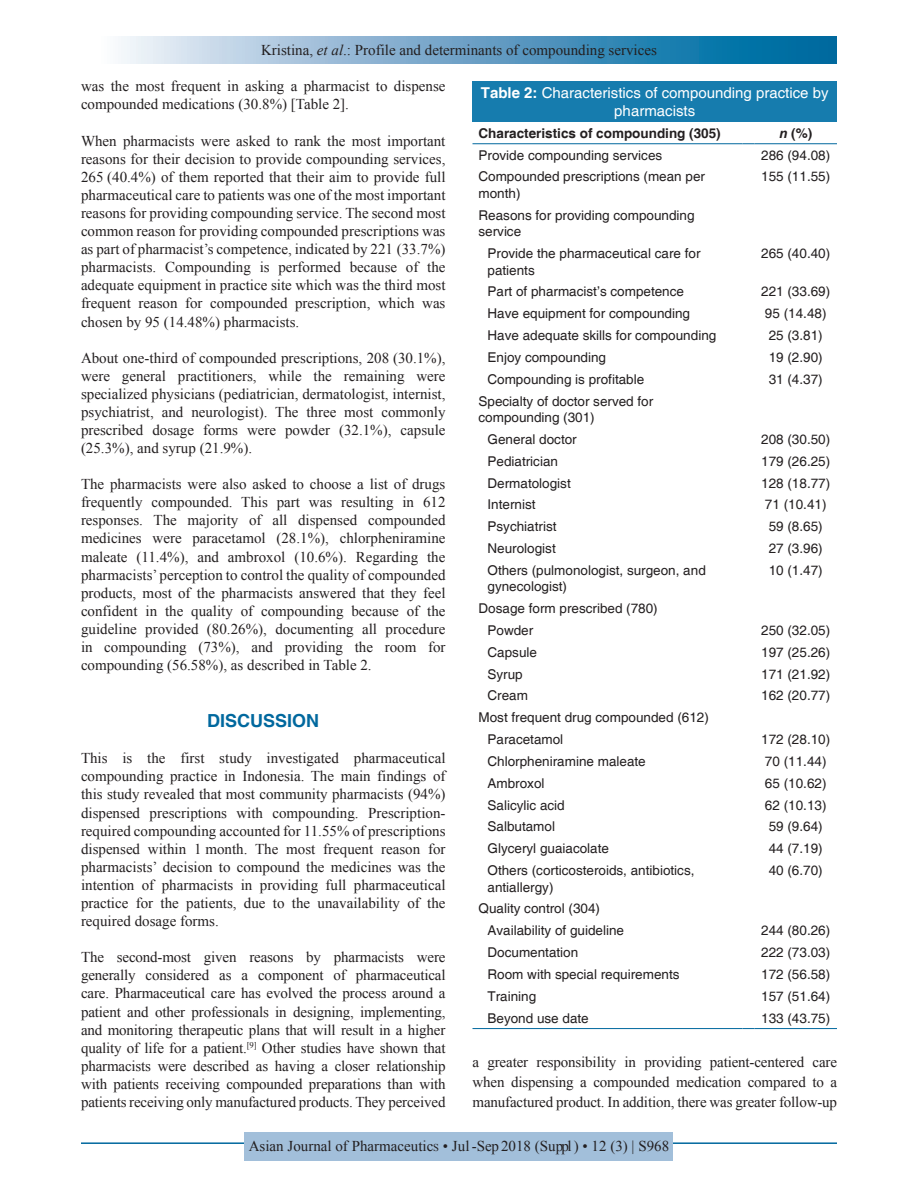
<style>
.page{position:relative;width:918px;height:1188px;background:#fff}
.page>*{position:absolute;margin:0;border:0;box-sizing:border-box;transform-origin:0 0}
.t1{font:700 18px "Helvetica";color:#00689e}
.TX{font:15px/18.1px "Times New Roman";color:#231f20;text-align:justify}
.RF{font:15px "Times New Roman";color:#231f20}
.TT{font:15px/18px "Helvetica";color:#fff;text-align:center}
.TB{font:13.5px/16.5px "Helvetica";color:#231f20}
.TCH{font:700 13.5px "Helvetica";color:#231f20}
.TBL{font:13.5px "Helvetica";color:#231f20}
.s1{font-style:italic}
.s2{font-weight:700}
.s3{font-size:10.5px}
.s4{font-style:inherit}
</style>
<div class="page">
<div style="left:81px;top:37px;width:756px;height:27px;background:linear-gradient(to right,#fcf4fb,#005d99)"></div>
<hr style="left:81px;top:1142px;width:756px;height:2px;background:#00689e">
<div style="left:245px;top:1132px;width:428px;height:28px;background:#a2bfda"></div>
<div style="left:472px;top:81px;width:365px;height:41px;background:#167cae"></div>
<hr style="left:472px;top:1028px;width:270px;height:1px;background:#00689e">
<svg style="left:742px;top:1028px;width:12px;height:1px"></svg>
<hr style="left:754px;top:1028px;width:83px;height:1px;background:#00689e">
<hr style="left:472px;top:143px;width:270px;height:1px;background:#00689e">
<svg style="left:742px;top:143px;width:12px;height:1px"></svg>
<hr style="left:754px;top:143px;width:83px;height:1px;background:#00689e">
<p class="TX" style="left:261px;top:41px;width:397px">Kristina, <span class="s1">et al</span>.: Profile and determinants of compounding services</p>
<p class="TX" style="left:81px;top:77px;width:366px">was the most frequent in asking a pharmacist to dispense compounded medications (30.8%) [Table 2].</p>
<p class="TX" style="left:81px;top:131px;width:366px">When pharmacists were asked to rank the most important reasons for their decision to provide compounding services, 265 (40.4%) of them reported that their aim to provide full pharmaceutical care to patients was one of the most important reasons for providing compounding service. The second most common reason for providing compounded prescriptions was as part of pharmacist’s competence, indicated by 221 (33.7%) pharmacists. Compounding is performed because of the adequate equipment in practice site which was the third most frequent reason for compounded prescription, which was chosen by 95 (14.48%) pharmacists.</p>
<p class="TX" style="left:81px;top:348px;width:366px">About one-third of compounded prescriptions, 208 (30.1%), were general practitioners, while the remaining were specialized physicians (pediatrician, dermatologist, internist, psychiatrist, and neurologist). The three most commonly prescribed dosage forms were powder (32.1%), capsule (25.3%), and syrup (21.9%).</p>
<p class="TX" style="left:81px;top:475px;width:366px">The pharmacists were also asked to choose a list of drugs frequently compounded. This part was resulting in 612 responses. The majority of all dispensed compounded medicines were paracetamol (28.1%), chlorpheniramine maleate (11.4%), and ambroxol (10.6%). Regarding the pharmacists’ perception to control the quality of compounded products, most of the pharmacists answered that they feel confident in the quality of compounding because of the guideline provided (80.26%), documenting all procedure in compounding (73%), and providing the room for compounding (56.58%), as described in Table 2.</p>
<h1 class="t1" style="left:207px;top:710px;width:114px">DISCUSSION</h1>
<p class="TX" style="left:81px;top:749px;width:366px">This is the first study investigated pharmaceutical compounding practice in Indonesia. The main findings of this study revealed that most community pharmacists (94%) dispensed prescriptions with compounding. Prescription&shy;required compounding accounted for 11.55% of prescriptions dispensed within 1 month. The most frequent reason for pharmacists’ decision to compound the medicines was the intention of pharmacists in providing full pharmaceutical practice for the patients, due to the unavailability of the required dosage forms.</p>
<p class="TX" style="left:81px;top:948px;width:366px">The second-most given reasons by pharmacists were generally considered as a component of pharmaceutical care. Pharmaceutical care has evolved the process around a patient and other professionals in designing, implementing, and monitoring therapeutic plans that will result in a higher quality of life for a patient.<sup>[9]</sup> Other studies have shown that pharmacists were described as having a closer relationship with patients receiving compounded preparations than with patients receiving only manufactured products. They perceived</p>
<p class="TT" style="left:481px;top:84px;width:349px"><span class="s2">Table 2:</span> Characteristics of compounding practice by pharmacists</p>
<p class="TCH" style="left:478px;top:125px;width:244px">Characteristics of compounding (305)</p>
<p class="TCH" style="left:779px;top:125px;width:34px"><span class="s1">n</span> (%)</p>
<p class="TB" style="left:478px;top:147px;width:185px">Provide compounding services</p>
<p class="TB" style="left:761px;top:147px;width:71px">286 (94.08)</p>
<p class="TB" style="left:478px;top:169px;width:228px">Compounded prescriptions (mean per month)</p>
<p class="TB" style="left:761px;top:169px;width:71px">155 (11.55)</p>
<p class="TB" style="left:478px;top:207px;width:218px">Reasons for providing compounding service</p>
<p class="TB" style="left:488px;top:246px;width:215px">Provide the pharmaceutical care for patients</p>
<p class="TB" style="left:761px;top:246px;width:71px">265 (40.40)</p>
<p class="TB" style="left:488px;top:284px;width:198px">Part of pharmacist’s competence</p>
<p class="TB" style="left:761px;top:284px;width:71px">221 (33.69)</p>
<p class="TB" style="left:488px;top:306px;width:204px">Have equipment for compounding</p>
<p class="TB" style="left:765px;top:306px;width:63px">95 (14.48)</p>
<p class="TB" style="left:488px;top:328px;width:230px">Have adequate skills for compounding</p>
<p class="TB" style="left:769px;top:328px;width:56px">25 (3.81)</p>
<p class="TB" style="left:488px;top:349px;width:120px">Enjoy compounding</p>
<p class="TB" style="left:769px;top:349px;width:56px">19 (2.90)</p>
<p class="TB" style="left:488px;top:371px;width:158px">Compounding is profitable</p>
<p class="TB" style="left:769px;top:371px;width:56px">31 (4.37)</p>
<p class="TB" style="left:478px;top:393px;width:176px">Specialty of doctor served for compounding (301)</p>
<p class="TB" style="left:488px;top:431px;width:91px">General doctor</p>
<p class="TB" style="left:761px;top:431px;width:71px">208 (30.50)</p>
<p class="TB" style="left:488px;top:453px;width:72px">Pediatrician</p>
<p class="TB" style="left:761px;top:453px;width:71px">179 (26.25)</p>
<p class="TB" style="left:488px;top:475px;width:85px">Dermatologist</p>
<p class="TB" style="left:761px;top:475px;width:71px">128 (18.77)</p>
<p class="TB" style="left:488px;top:497px;width:50px">Internist</p>
<p class="TB" style="left:765px;top:497px;width:63px">71 (10.41)</p>
<p class="TB" style="left:488px;top:519px;width:71px">Psychiatrist</p>
<p class="TB" style="left:769px;top:519px;width:56px">59 (8.65)</p>
<p class="TB" style="left:488px;top:541px;width:70px">Neurologist</p>
<p class="TB" style="left:769px;top:541px;width:56px">27 (3.96)</p>
<p class="TB" style="left:488px;top:562px;width:220px">Others (pulmonologist, surgeon, and gynecologist)</p>
<p class="TB" style="left:769px;top:562px;width:56px">10 (1.47)</p>
<p class="TB" style="left:478px;top:601px;width:181px">Dosage form prescribed (780)</p>
<p class="TB" style="left:488px;top:622px;width:47px">Powder</p>
<p class="TB" style="left:761px;top:622px;width:71px">250 (32.05)</p>
<p class="TB" style="left:488px;top:644px;width:51px">Capsule</p>
<p class="TB" style="left:761px;top:644px;width:71px">197 (25.26)</p>
<p class="TB" style="left:488px;top:666px;width:37px">Syrup</p>
<p class="TB" style="left:761px;top:666px;width:71px">171 (21.92)</p>
<p class="TB" style="left:488px;top:688px;width:42px">Cream</p>
<p class="TB" style="left:761px;top:688px;width:71px">162 (20.77)</p>
<p class="TB" style="left:478px;top:710px;width:232px">Most frequent drug compounded (612)</p>
<p class="TB" style="left:488px;top:732px;width:77px">Paracetamol</p>
<p class="TB" style="left:761px;top:732px;width:71px">172 (28.10)</p>
<p class="TB" style="left:488px;top:753px;width:160px">Chlorpheniramine maleate</p>
<p class="TB" style="left:765px;top:753px;width:63px">70 (11.44)</p>
<p class="TB" style="left:488px;top:775px;width:59px">Ambroxol</p>
<p class="TB" style="left:765px;top:775px;width:63px">65 (10.62)</p>
<p class="TB" style="left:488px;top:797px;width:79px">Salicylic acid</p>
<p class="TB" style="left:765px;top:797px;width:63px">62 (10.13)</p>
<p class="TB" style="left:488px;top:819px;width:69px">Salbutamol</p>
<p class="TB" style="left:769px;top:819px;width:56px">59 (9.64)</p>
<p class="TB" style="left:488px;top:841px;width:123px">Glyceryl guaiacolate</p>
<p class="TB" style="left:769px;top:841px;width:56px">44 (7.19)</p>
<p class="TB" style="left:488px;top:863px;width:209px">Others (corticosteroids, antibiotics, antiallergy)</p>
<p class="TB" style="left:769px;top:863px;width:56px">40 (6.70)</p>
<p class="TB" style="left:478px;top:901px;width:123px">Quality control (304)</p>
<p class="TB" style="left:488px;top:923px;width:138px">Availability of guideline</p>
<p class="TB" style="left:761px;top:923px;width:71px">244 (80.26)</p>
<p class="TB" style="left:488px;top:945px;width:92px">Documentation</p>
<p class="TB" style="left:761px;top:945px;width:71px">222 (73.03)</p>
<p class="TB" style="left:488px;top:966px;width:194px">Room with special requirements</p>
<p class="TB" style="left:761px;top:966px;width:71px">172 (56.58)</p>
<p class="TB" style="left:488px;top:988px;width:50px">Training</p>
<p class="TB" style="left:761px;top:988px;width:71px">157 (51.64)</p>
<p class="TBL" style="left:488px;top:1010px;width:103px">Beyond use date</p>
<p class="TBL" style="left:761px;top:1010px;width:71px">133 (43.75)</p>
<p class="TX" style="left:472px;top:1052px;width:366px;line-height:20px">a greater responsibility in providing patient-centered care when dispensing a compounded medication compared to a manufactured product. In addition, there was greater follow-up</p>
<p class="RF" style="left:249px;top:1136px;width:422px">Asian Journal of Pharmaceutic<span class="s3">s</span> <span class="s4">•</span> Jul -Sep 2018 (Suppl ) <span class="s4">• 12 (3) | S968</span></p>
</div>
